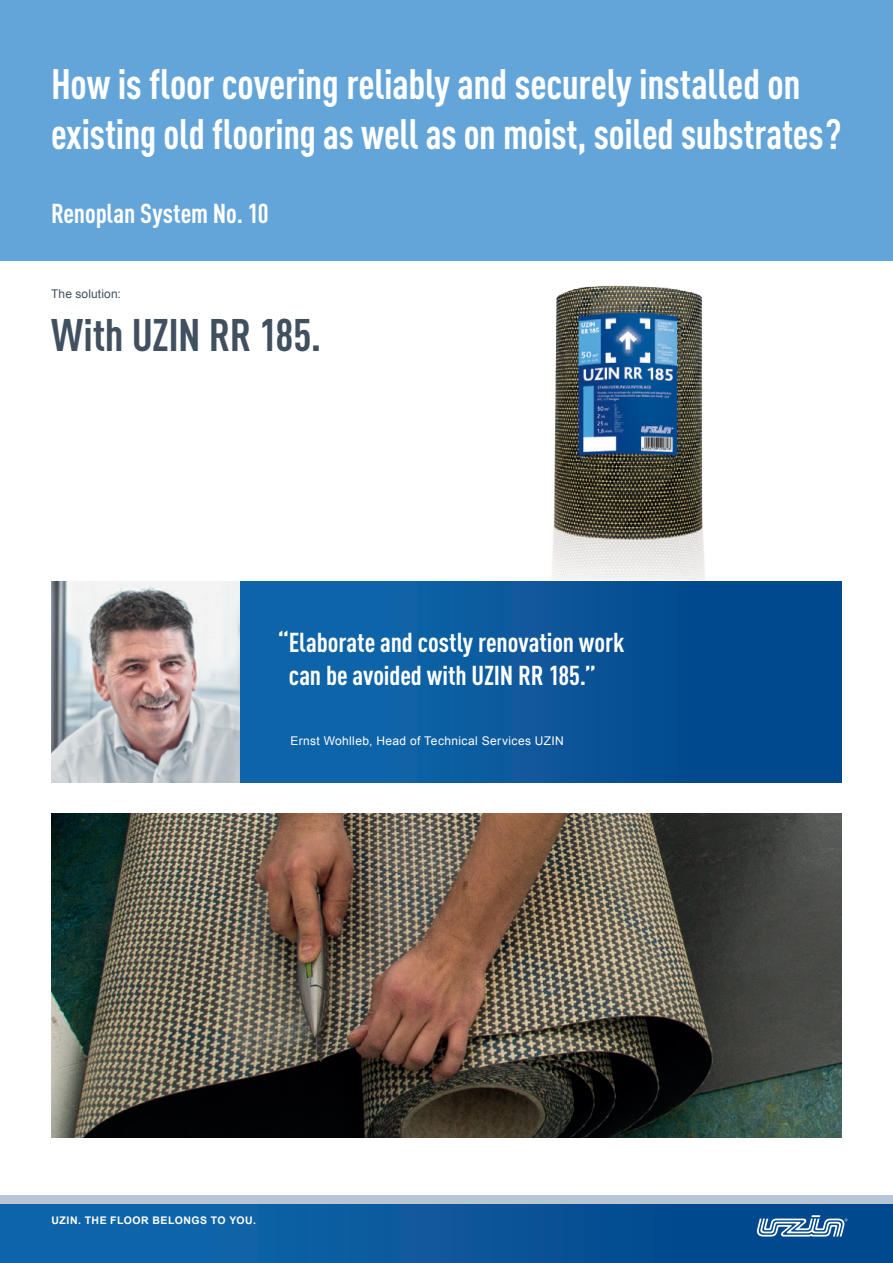
<style>
.page{position:relative;width:893px;height:1263px;background:#fff}
.page>*{position:absolute;margin:0;border:0;box-sizing:border-box;transform-origin:0 0}
.t1{font:700 condensed 45px "DIN Pro";letter-spacing:-.01em;color:#41505f}
.t2{font:700 condensed 42px/50.4px "DIN Pro";letter-spacing:-.005em;color:#fff}
.t3{font:700 condensed 27px/33px "DIN Pro";letter-spacing:-.005em;color:#fff}
.t4{font:12px "Arial";letter-spacing:.03em;color:#fff}
.t5{font:12px "Arial";letter-spacing:.015em;color:#41505f}
.t6{font:700 10.5px "Arial";letter-spacing:.05em;color:#fff}
</style>
<div class="page">
<div style="left:0;top:1203px;width:893px;height:60px;background:linear-gradient(to right,#1269ad,#014489)"></div>
<div style="left:0;top:1195px;width:893px;height:8px;background:#b8c6d6"></div>
<svg style="left:757px;top:1215px;width:90px;height:21px"></svg>
<img style="left:51px;top:813px;width:791px;height:324px">
<img style="left:552px;top:285px;width:153px;height:294px">
<div style="left:240px;top:581px;width:602px;height:201px;background:linear-gradient(to right,#1269ad,#014489)"></div>
<img style="left:51px;top:581px;width:189px;height:201px">
<div style="left:0;top:0;width:893px;height:260px;background:#64a5d9"></div>
<p class="t2" style="left:51px;top:55px;width:792px">How is floor covering reliably and securely installed on existing old flooring as well as on moist, soiled substrates?</p>
<p class="t3" style="left:51px;top:195px;width:219px">Renoplan System No. 10</p>
<p class="t5" style="left:51px;top:286px;width:71px">The solution:</p>
<p class="t1" style="left:51px;top:301px;width:272px">With UZIN RR 185.</p>
<p class="t3" style="left:289px;top:623px;width:337px;text-indent:-11px">“Elaborate and costly renovation work can be avoided with UZIN RR 185.”</p>
<p class="t4" style="left:290px;top:733px;width:275px">Ernst Wohlleb, Head of Technical Services UZIN</p>
<p class="t6" style="left:51px;top:1213px;width:206px">UZIN. THE FLOOR BELONGS TO YOU.</p>
</div>
